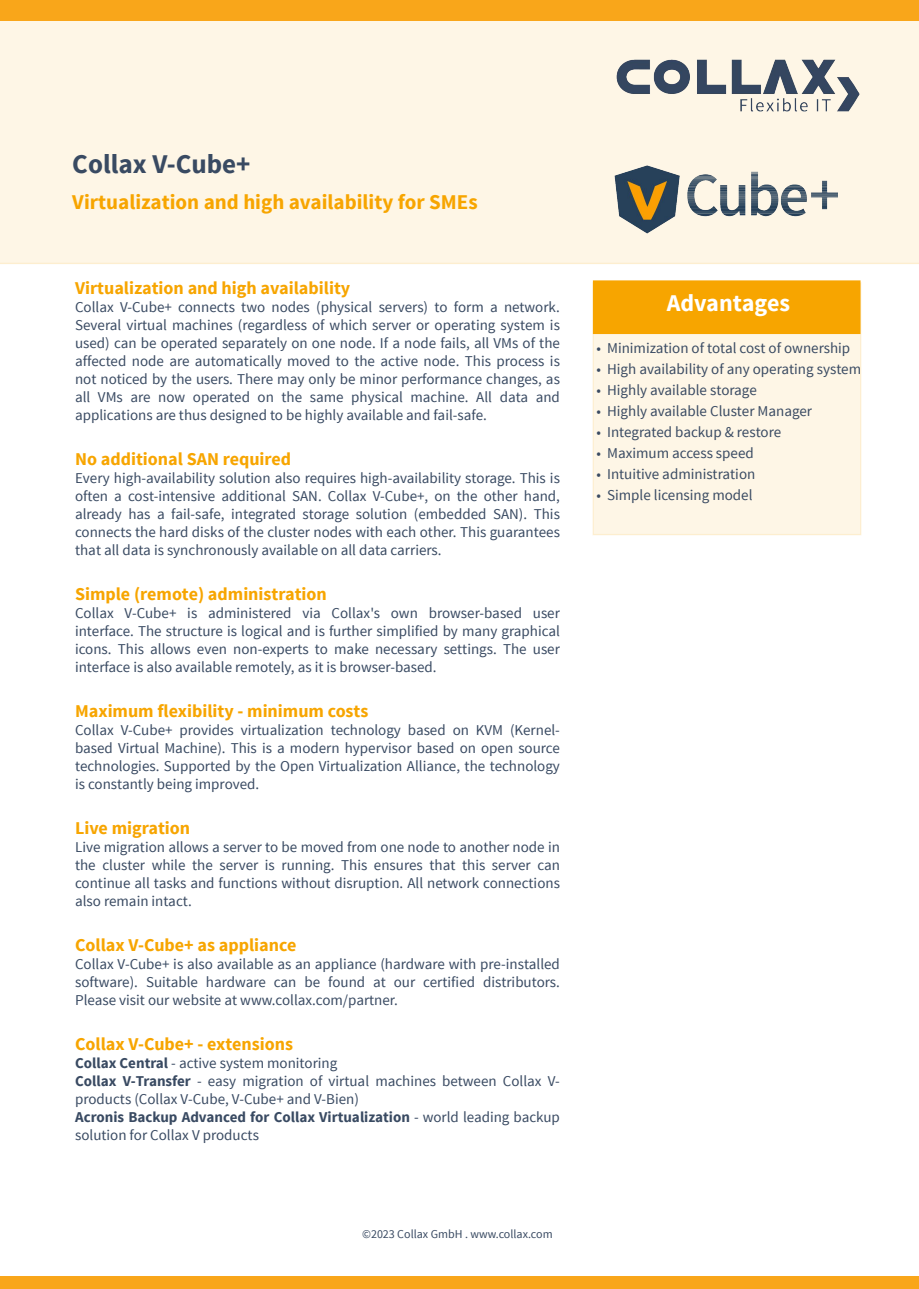
<style>
.page{position:relative;width:919px;height:1289px;background:#fff}
.page>*{position:absolute;margin:0;border:0;box-sizing:border-box;transform-origin:0 0}
.t1{font:700 27px "Source Sans Pro";color:#394a62}
.t2{font:700 24px "Source Sans Pro";color:#fff}
.t3{font:700 21px "Source Sans Pro";color:#f7a500}
.t4{font:700 18px "Source Sans Pro";color:#f7a500}
.t5{font:15px/18px "Source Sans Pro";color:#394a62;text-align:justify}
.t6{font:12px "Source Sans Pro";color:#394a62}
.s1{font-weight:700}
</style>
<div class="page">
<div style="left:0;top:20px;width:918px;height:244px;background:#fef6e6"></div>
<img style="left:617px;top:60px;width:242px;height:52px">
<img style="left:614px;top:166px;width:223px;height:68px">
<div style="left:593px;top:283px;width:267px;height:251px;background:#fef6e6"></div>
<div style="left:593px;top:281px;width:266px;height:52px;background:#f7a500"></div>
<div style="left:593px;top:280px;width:267px;height:54px;border:2px solid #f7a500"></div>
<div style="left:0;top:0;width:918px;height:20px;background:#f9a61a"></div>
<div style="left:0;top:1276px;width:918px;height:12px;background:#f9a61a"></div>
<h1 class="t1" style="left:72px;top:147px;width:179px">Collax V-Cube+</h1>
<h3 class="t3" style="left:72px;top:189px;width:407px">Virtualization and high availability for SMEs</h3>
<p class="t4" style="left:75px;top:276px;width:277px">Virtualization and high availability</p>
<p class="t5" style="left:75px;top:297px;width:486px">Collax V-Cube+ connects two nodes (physical servers) to form a network.<br>Several virtual machines (regardless of which server or operating system is used) can be operated separately on one node. If a node fails, all VMs of the affected node are automatically moved to the active node. This process is not noticed by the users. There may only be minor performance changes, as all VMs are now operated on the same physical machine. All data and applications are thus designed to be highly available and fail-safe.</p>
<p class="t4" style="left:75px;top:447px;width:218px">No additional SAN required</p>
<p class="t5" style="left:75px;top:468px;width:486px">Every high-availability solution also requires high-availability storage. This is often a cost-intensive additional SAN. Collax V-Cube+, on the other hand, already has a fail-safe, integrated storage solution (embedded SAN). This connects the hard disks of the cluster nodes with each other. This guarantees that all data is synchronously available on all data carriers.</p>
<p class="t4" style="left:75px;top:582px;width:253px">Simple (remote) administration</p>
<p class="t5" style="left:75px;top:603px;width:486px">Collax V-Cube+ is administered via Collax's own browser-based user interface. The structure is logical and is further simplified by many graphical icons. This allows even non-experts to make necessary settings. The user interface is also available remotely, as it is browser-based.</p>
<p class="t4" style="left:75px;top:699px;width:295px">Maximum flexibility - minimum costs</p>
<p class="t5" style="left:75px;top:720px;width:486px">Collax V-Cube+ provides virtualization technology based on KVM (Kernel&shy;based Virtual Machine). This is a modern hypervisor based on open source technologies. Supported by the Open Virtualization Alliance, the technology is constantly being improved.</p>
<p class="t4" style="left:75px;top:816px;width:117px">Live migration</p>
<p class="t5" style="left:75px;top:837px;width:486px">Live migration allows a server to be moved from one node to another node in the cluster while the server is running. This ensures that this server can continue all tasks and functions without disruption. All network connections also remain intact.</p>
<p class="t4" style="left:75px;top:933px;width:223px">Collax V-Cube+ as appliance</p>
<p class="t5" style="left:75px;top:954px;width:486px">Collax V-Cube+ is also available as an appliance (hardware with pre-installed software). Suitable hardware can be found at our certified distributors.<br>Please visit our website at www.collax.com/partner.</p>
<p class="t4" style="left:75px;top:1032px;width:219px">Collax V-Cube+ - extensions</p>
<p class="t5" style="left:75px;top:1053px;width:486px;text-align:left"><span class="s1">Collax Central</span> - active system monitoring<br><span class="s1">Collax V-Transfer</span> - easy migration of virtual machines between Collax V&shy;products (Collax V-Cube, V-Cube+ and V-Bien)<br><span class="s1">Acronis Backup Advanced for Collax Virtualization</span> - world leading backup solution for Collax V products</p>
<p class="t6" style="left:362px;top:1226px;width:192px">©2023 Collax GmbH . www.collax.com</p>
<h2 class="t2" style="left:666px;top:287px;width:125px">Advantages</h2>
<p class="t5" style="left:596px;top:339px;width:255px">• Minimization of total cost of ownership</p>
<p class="t5" style="left:596px;top:360px;width:266px">• High availability of any operating system</p>
<p class="t5" style="left:596px;top:381px;width:162px">• Highly available storage</p>
<p class="t5" style="left:596px;top:402px;width:217px">• Highly available Cluster Manager</p>
<p class="t5" style="left:596px;top:423px;width:186px">• Integrated backup &amp; restore</p>
<p class="t5" style="left:596px;top:444px;width:159px">• Maximum access speed</p>
<p class="t5" style="left:596px;top:465px;width:160px">• Intuitive administration</p>
<p class="t5" style="left:596px;top:486px;width:157px">• Simple licensing model</p>
</div>
